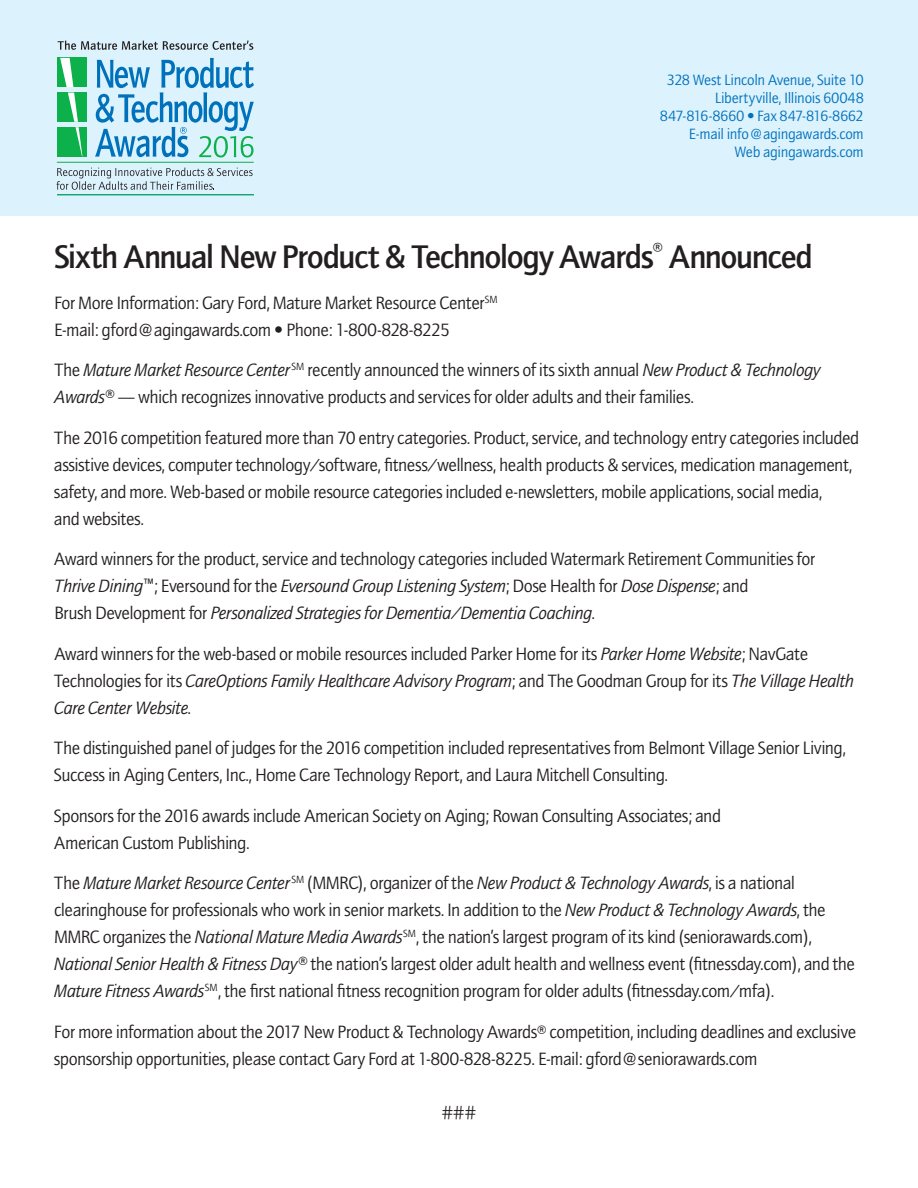
<style>
.page{position:relative;width:918px;height:1188px;background:#fff}
.page>*{position:absolute;margin:0;border:0;box-sizing:border-box;transform-origin:0 0}
.t1{font:500 33px "AT Quay Sans";letter-spacing:-.045em;color:#231f20}
.t2{font:18px/27px "AT Quay Sans";letter-spacing:-.035em;color:#231f20}
.t3{font:15px/18px "AT Quay Sans";letter-spacing:-.025em;color:#0072bc;text-align:right}
.s1{font-style:italic}
</style>
<div class="page">
<div style="left:0;top:0;width:918px;height:216px;background:#dcf2fd"></div>
<div style="left:57px;top:127px;width:29px;height:29px;background:#0cb14b"></div>
<div style="left:57px;top:93px;width:29px;height:29px;background:#0cb14b"></div>
<div style="left:57px;top:58px;width:29px;height:29px;background:#0cb14b"></div>
<svg style="left:60px;top:58px;width:13px;height:29px"></svg>
<svg style="left:68px;top:93px;width:14px;height:63px"></svg>
<svg style="left:56px;top:168px;width:197px;height:22px"></svg>
<hr style="left:57px;top:162px;width:197px;height:1px;background:#0cb14b">
<hr style="left:57px;top:194px;width:197px;height:1px;background:#0cb14b">
<svg style="left:58px;top:40px;width:195px;height:10px"></svg>
<svg style="left:95px;top:58px;width:159px;height:100px"></svg>
<p class="t3" style="left:660px;top:71px;width:206px">328 West Lincoln Avenue, Suite 10<br>Libertyville, Illinois 60048<br>847-816-8660 • Fax 847-816-8662<br>E-mail info@agingawards.com<br>Web agingawards.com</p>
<h1 class="t1" style="left:54px;top:238px;width:760px">Sixth Annual New Product &amp; Technology Awards<sup>®</sup> Announced</h1>
<p class="t2" style="left:54px;top:289px;width:445px">For More Information: Gary Ford, Mature Market Resource Center<sup>SM<br></sup>E-mail: gford@agingawards.com • Phone: 1-800-828-8225</p>
<p class="t2" style="left:54px;top:357px;width:768px">The <span class="s1">Mature Market Resource Center</span><sup>SM</sup> recently announced the winners of its sixth annual <span class="s1">New Product &amp; Technology<br>Awards®</span> — which recognizes innovative products and services for older adults and their families.</p>
<p class="t2" style="left:54px;top:424px;width:807px">The 2016 competition featured more than 70 entry categories. Product, service, and technology entry categories included assistive devices, computer technology/software, fitness/wellness, health products &amp; services, medication management, safety, and more. Web-based or mobile resource categories included e-newsletters, mobile applications, social media,<br>and websites.</p>
<p class="t2" style="left:54px;top:546px;width:763px">Award winners for the product, service and technology categories included Watermark Retirement Communities for<br><span class="s1">Thrive Dining™</span>; Eversound for the <span class="s1">Eversound Group Listening System</span>; Dose Health for <span class="s1">Dose Dispense</span>; and<br>Brush Development for <span class="s1">Personalized Strategies for Dementia/Dementia Coaching</span>.</p>
<p class="t2" style="left:54px;top:640px;width:802px">Award winners for the web-based or mobile resources included Parker Home for its <span class="s1">Parker Home Website</span>; NavGate<br>Technologies for its <span class="s1">CareOptions Family Healthcare Advisory Program</span>; and The Goodman Group for its <span class="s1">The Village Health<br>Care Center Website</span>.</p>
<p class="t2" style="left:54px;top:735px;width:794px">The distinguished panel of judges for the 2016 competition included representatives from Belmont Village Senior Living,<br>Success in Aging Centers, Inc., Home Care Technology Report, and Laura Mitchell Consulting.</p>
<p class="t2" style="left:54px;top:802px;width:669px">Sponsors for the 2016 awards include American Society on Aging; Rowan Consulting Associates; and<br>American Custom Publishing.</p>
<p class="t2" style="left:54px;top:870px;width:803px">The <span class="s1">Mature Market Resource Center</span><sup>SM</sup> (MMRC), organizer of the <span class="s1">New Product &amp; Technology Awards</span>, is a national clearinghouse for professionals who work in senior markets. In addition to the <span class="s1">New Product &amp; Technology Awards</span>, the MMRC organizes the <span class="s1">National Mature Media Awards</span><sup>SM</sup>, the nation’s largest program of its kind (seniorawards.com), <span class="s1">National Senior Health &amp; Fitness Day®</span> the nation’s largest older adult health and wellness event (fitnessday.com), and the <span class="s1">Mature Fitness Awards</span><sup>SM</sup>, the first national fitness recognition program for older adults (fitnessday.com/mfa).</p>
<p class="t2" style="left:54px;top:1018px;width:804px">For more information about the 2017 New Product &amp; Technology Awards® competition, including deadlines and exclusive sponsorship opportunities, please contact Gary Ford at 1-800-828-8225. E-mail: gford@seniorawards.com</p>
<p class="t2" style="left:441px;top:1099px;width:37px">###</p>
</div>
